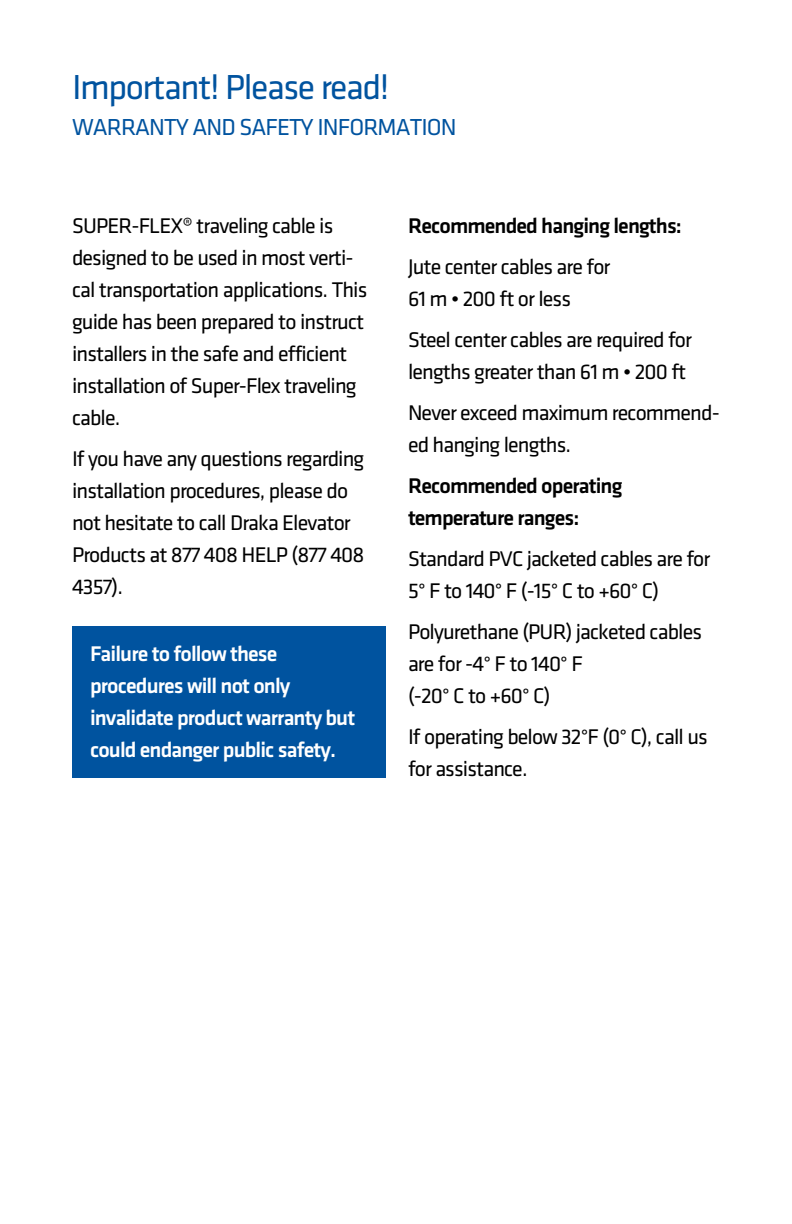
<style>
.page{position:relative;width:792px;height:1224px;background:#fff}
.page>*{position:absolute;margin:0;border:0;box-sizing:border-box;transform-origin:0 0}
.t1{font:36px "Klavika Basic";letter-spacing:-.04em;color:#00539f}
.t2{font:24px "Klavika Basic";letter-spacing:-.04em;color:#00539f}
.t3{font:22px/32px "Klavika Basic";letter-spacing:-.04em;color:#000}
.t4{font:500 22px/32px "Klavika Basic";letter-spacing:-.04em;color:#fff}
.t5{font:500 22px/32px "Klavika Basic";letter-spacing:-.04em;color:#000}
</style>
<div class="page">
<div style="left:72px;top:626px;width:313px;height:152px;background:#00539f"></div>
<h1 class="t1" style="left:72px;top:64px;width:319px">Important! Please read!</h1>
<p class="t2" style="left:72px;top:111px;width:259px">Warranty and safety infor</p>
<p class="t2" style="left:378px;top:111px;width:45px">mation</p>
<p class="t3" style="left:72px;top:209px;width:297px">SUPER-FLEX® traveling cable is designed to be used in most verti&shy;cal transportation applications. This guide has been prepared to instruct installers in the safe and efficient installation of Super-Flex traveling cable.</p>
<p class="t3" style="left:72px;top:442px;width:294px">If you have any questions regarding installation procedures, please do not hesitate to call Draka Elevator<br>Products at 877 408 HELP (877 408<br>4357).</p>
<p class="t4" style="left:90px;top:637px;width:267px">Failure to follow these procedures will not only invalidate product warranty but could endanger public safety.</p>
<p class="t5" style="left:408px;top:209px;width:276px">Recommended hanging lengths:</p>
<p class="t3" style="left:408px;top:250px;width:204px">Jute center cables are for<br>61 m • 200 ft or less</p>
<p class="t3" style="left:408px;top:323px;width:286px">Steel center cables are required for lengths greater than 61 m • 200 ft</p>
<p class="t3" style="left:408px;top:396px;width:313px">Never exceed maximum recommend&shy;ed hanging lengths.</p>
<p class="t5" style="left:408px;top:469px;width:216px">Recommended operating temperature ranges:</p>
<p class="t3" style="left:408px;top:542px;width:304px">Standard PVC jacketed cables are for<br>5° F to 140° F (-15° C to +60° C)</p>
<p class="t3" style="left:408px;top:615px;width:296px">Polyurethane (PUR) jacketed cables are for -4° F to 140° F<br>(-20° C to +60° C)</p>
<p class="t3" style="left:408px;top:720px;width:301px">If operating below 32°F (0° C), call us for assistance.</p>
</div>
